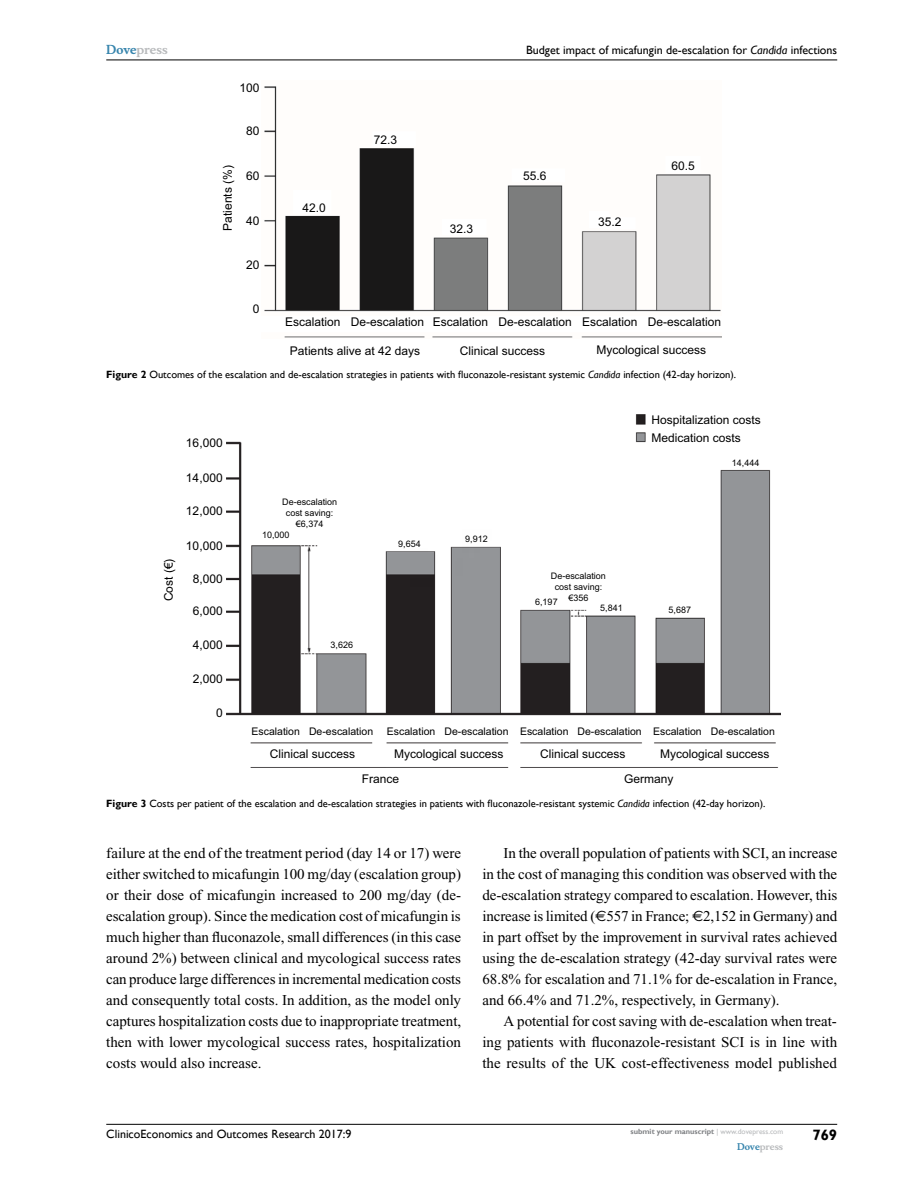
<style>
.page{position:relative;width:918px;height:1188px;background:#fff}
.page>*{position:absolute;margin:0;border:0;box-sizing:border-box;transform-origin:0 0}
.t1{font:15px/21px "Times New Roman";color:#000;text-align:justify}
.t2{font:700 15px "Gill Sans";color:#000}
.t3{font:12px/17.7px "Arial";color:#000}
.t4{font:12px "Gill Sans";color:#000}
.t5{font:700 12px "Musee";color:#b8babc}
.t6{font:10.5px "Gill Sans";color:#000}
.t7{font:10.5px "Arial";color:#000}
.t8{font:9px/10.8px "Arial";color:#000;text-align:center}
.t9{font:700 9px "Musee";color:#b8babc}
.t10{font:700 7.5px "Gill Sans";color:#808285}
.s1{color:#3785ad}
.s2{font-style:italic}
.s3{font-weight:700}
.s4{font-weight:400;color:#b8babc}
</style>
<div class="page">
<hr style="left:106px;top:1124px;width:731px;height:1px;background:#000">
<hr style="left:106px;top:60px;width:731px;height:1px;background:#000">
<img style="left:264px;top:86px;width:458px;height:252px">
<img style="left:227px;top:414px;width:554px;height:354px">
<p class="t5" style="left:106px;top:43px;width:63px"><span class="s1">Dove</span>press</p>
<p class="t3" style="left:240px;top:79px;width:22px">100</p>
<p class="t3" style="left:246px;top:122px;width:15px">80</p>
<p class="t3" style="left:246px;top:167px;width:15px">60</p>
<p class="t3" style="left:219px;top:231px;width:67px;rotate:-90deg">Patients (%)</p>
<p class="t3" style="left:246px;top:212px;width:15px">40</p>
<p class="t3" style="left:246px;top:256px;width:15px">20</p>
<p class="t3" style="left:253px;top:300px;width:8px">0</p>
<p class="t3" style="left:303px;top:199px;width:25px">42.0</p>
<p class="t3" style="left:374px;top:131px;width:25px">72.3</p>
<p class="t3" style="left:450px;top:220px;width:25px">32.3</p>
<p class="t4" style="left:526px;top:43px;width:313px">Budget impact of micafungin de-escalation for <span class="s2">Candida</span> infections</p>
<p class="t3" style="left:523px;top:167px;width:25px">55.6</p>
<p class="t3" style="left:598px;top:213px;width:25px">35.2</p>
<p class="t3" style="left:671px;top:157px;width:25px">60.5</p>
<p class="t3" style="left:433px;top:313px;width:290px">Escalation De-escalation Escalation De-escalation</p>
<p class="t3" style="left:285px;top:313px;width:57px">Escalation</p>
<p class="t3" style="left:351px;top:313px;width:75px">De-escalation</p>
<p class="t3" style="left:290px;top:342px;width:132px">Patients alive at 42 days</p>
<p class="t3" style="left:460px;top:342px;width:87px">Clinical success</p>
<p class="t3" style="left:597px;top:341px;width:111px">Mycological success</p>
<p class="t6" style="left:106px;top:368px;width:631px"><span class="s3">Figure 2</span> Outcomes of the escalation and de-escalation strategies in patients with fluconazole-resistant systemic <span class="s2">Candida</span> infection (42-day horizon).</p>
<p class="t3" style="left:160px;top:601px;width:44px;rotate:-90deg">Cost (€)</p>
<p class="t3" style="left:186px;top:434px;width:38px">16,000</p>
<p class="t3" style="left:186px;top:469px;width:38px">14,000</p>
<p class="t3" style="left:186px;top:502px;width:38px">12,000</p>
<p class="t3" style="left:186px;top:536px;width:38px">10,000</p>
<p class="t3" style="left:193px;top:570px;width:32px">8,000</p>
<p class="t3" style="left:193px;top:602px;width:32px">6,000</p>
<p class="t3" style="left:193px;top:636px;width:32px">4,000</p>
<p class="t3" style="left:193px;top:670px;width:32px">2,000</p>
<p class="t3" style="left:216px;top:704px;width:8px">0</p>
<p class="t3" style="left:651px;top:411px;width:111px">Hospitalization costs<br>Medication costs</p>
<p class="t8" style="left:282px;top:496px;width:57px">De-escalation cost saving: €6,374</p>
<p class="t8" style="left:262px;top:529px;width:29px">10,000</p>
<p class="t8" style="left:331px;top:639px;width:24px">3,626</p>
<p class="t8" style="left:398px;top:538px;width:24px">9,654</p>
<p class="t8" style="left:465px;top:533px;width:24px">9,912</p>
<p class="t8" style="left:732px;top:457px;width:29px">14,444</p>
<p class="t8" style="left:551px;top:571px;width:57px">De-escalation cost saving: €356</p>
<p class="t8" style="left:535px;top:596px;width:24px">6,197</p>
<p class="t8" style="left:600px;top:602px;width:24px">5,841</p>
<p class="t8" style="left:669px;top:604px;width:24px">5,687</p>
<p class="t7" style="left:252px;top:724px;width:123px">Escalation De-escalation</p>
<p class="t7" style="left:387px;top:724px;width:390px">Escalation De-escalation Escalation De-escalation Escalation De-escalation</p>
<p class="t3" style="left:270px;top:745px;width:87px">Clinical success</p>
<p class="t3" style="left:394px;top:745px;width:111px">Mycological success</p>
<p class="t3" style="left:540px;top:745px;width:87px">Clinical success</p>
<p class="t3" style="left:660px;top:745px;width:111px">Mycological success</p>
<p class="t3" style="left:362px;top:770px;width:39px">France</p>
<p class="t3" style="left:624px;top:770px;width:51px">Germany</p>
<p class="t6" style="left:106px;top:797px;width:661px"><span class="s3">Figure 3</span> Costs per patient of the escalation and de-escalation strategies in patients with fluconazole-resistant systemic <span class="s2">Candida</span> infection (42-day horizon).</p>
<p class="t1" style="left:106px;top:842px;width:356px">failure at the end of the treatment period (day 14 or 17) were either switched to micafungin 100 mg/day (escalation group) or their dose of micafungin increased to 200 mg/day (de&shy;escalation group). Since the medication cost of micafungin is much higher than fluconazole, small differences (in this case around 2%) between clinical and mycological success rates can produce large differences in incremental medication costs and consequently total costs. In addition, as the model only captures hospitalization costs due to inappropriate treatment, then with lower mycological success rates, hospitalization costs would also increase.</p>
<p class="t1" style="left:482px;top:842px;width:356px;text-indent:21px">In the overall population of patients with SCI, an increase in the cost of managing this condition was observed with the de-escalation strategy compared to escalation. However, this increase is limited ( 557 in France; 2,152 in Germany) and in part offset by the improvement in survival rates achieved using the de-escalation strategy (42-day survival rates were 68.8% for escalation and 71.1% for de-escalation in France, and 66.4% and 71.2%, respectively, in Germany).</p>
<p class="t1" style="left:482px;top:1010px;width:356px;text-indent:21px">A potential for cost saving with de-escalation when treat&shy;ing patients with fluconazole-resistant SCI is in line with the results of the UK cost-effectiveness model published</p>
<p class="t4" style="left:106px;top:1127px;width:247px">ClinicoEconomics and Outcomes Research 2017:9</p>
<p class="t10" style="left:631px;top:1127px;width:154px">submit your manuscript <span class="s4">| www.dovepress.com</span></p>
<p class="t9" style="left:737px;top:1141px;width:48px"><span class="s1">Dove</span>press</p>
<p class="t2" style="left:812px;top:1126px;width:26px">769</p>
</div>
